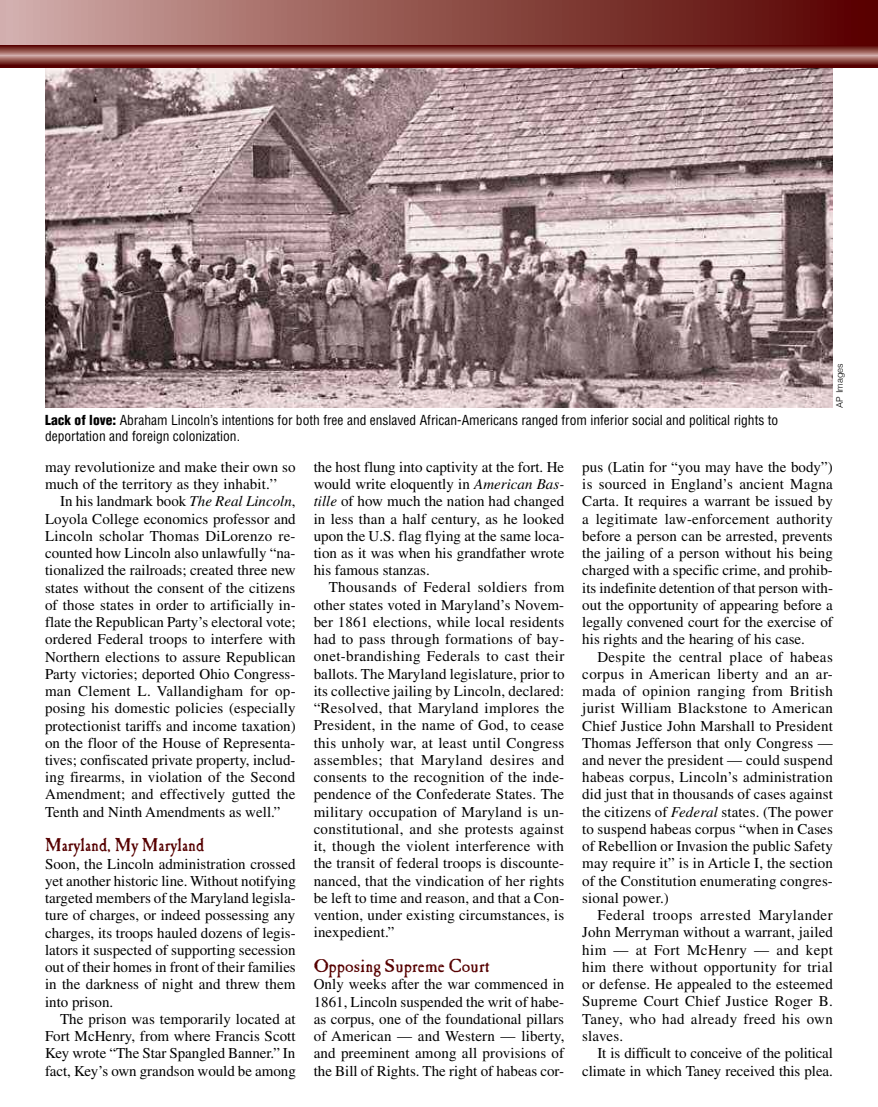
<style>
.page{position:relative;width:878px;height:1107px;background:#fff}
.page>*{position:absolute;margin:0;border:0;box-sizing:border-box;transform-origin:0 0}
.t1{font:18px "Caslon Antique";letter-spacing:.01em;color:#560000}
.t2{font:15px/17.2px "Times";color:#000;text-align:justify}
.t3{font:condensed 13.5px/15.8px "Helvetica";color:#000}
.t4{font:300 9px "Helvetica";color:#000}
.s1{font-weight:900}
.s2{font-style:italic}
</style>
<div class="page">
<img style="left:45px;top:68px;width:788px;height:340px">
<div style="left:0;top:0;width:878px;height:57px;background:linear-gradient(to right,#d1aba5,#540000)"></div>
<svg style="left:0;top:45px;width:878px;height:23px;background:#894743"></svg>
<p class="t3" style="left:45px;top:413px;width:734px"><span class="s1">Lack of love:</span> Abraham Lincoln’s intentions for both free and enslaved African-Americans ranged from inferior social and political rights to deportation and foreign colonization.</p>
<p class="t4" style="left:835px;top:408px;width:46px;rotate:-90deg">AP Images</p>
<p class="t2" style="left:45px;top:460px;width:252px">may revolutionize and make their own so much of the territory as they inhabit.’’</p>
<p class="t2" style="left:45px;top:494px;width:252px;text-indent:15px">In his landmark book <span class="s2">The Real Lincoln</span>, Loyola College economics professor and Lincoln scholar Thomas DiLorenzo re&shy;counted how Lincoln also unlawfully “na&shy;tionalized the railroads; created three new states without the consent of the citizens of those states in order to artificially in&shy;flate the Republican Party’s electoral vote; ordered Federal troops to interfere with Northern elections to assure Republican Party victories; deported Ohio Congress&shy;man Clement L. Vallandigham for op&shy;posing his domestic policies (especially protectionist tariffs and income taxation) on the floor of the House of Representa&shy;tives; confiscated private property, includ&shy;ing firearms, in violation of the Second Amendment; and effectively gutted the Tenth and Ninth Amendments as well.”</p>
<p class="t1" style="left:45px;top:838px;width:161px">Maryland, My Maryland</p>
<p class="t2" style="left:45px;top:856px;width:252px">Soon, the Lincoln administration crossed yet another historic line. Without notifying targeted members of the Maryland legisla&shy;ture of charges, or indeed possessing any charges, its troops hauled dozens of legis&shy;lators it suspected of supporting secession out of their homes in front of their families in the darkness of night and threw them into prison.</p>
<p class="t2" style="left:45px;top:1012px;width:252px;text-indent:15px">The prison was temporarily located at Fort McHenry, from where Francis Scott Key wrote “The Star Spangled Banner.” In fact, Key’s own grandson would be among</p>
<p class="t2" style="left:313px;top:460px;width:252px">the host flung into captivity at the fort. He would write eloquently in <span class="s2">American Bas&shy;tille</span> of how much the nation had changed in less than a half century, as he looked upon the U.S. flag flying at the same loca&shy;tion as it was when his grandfather wrote his famous stanzas.</p>
<p class="t2" style="left:313px;top:580px;width:252px;text-indent:15px">Thousands of Federal soldiers from other states voted in Maryland’s Novem&shy;ber 1861 elections, while local residents had to pass through formations of bay&shy;onet-brandishing Federals to cast their ballots. The Maryland legislature, prior to its collective jailing by Lincoln, declared: “Resolved, that Maryland implores the President, in the name of God, to cease this unholy war, at least until Congress assembles; that Maryland desires and consents to the recognition of the inde&shy;pendence of the Confederate States. The military occupation of Maryland is un&shy;constitutional, and she protests against it, though the violent interference with the transit of federal troops is discounte&shy;nanced, that the vindication of her rights be left to time and reason, and that a Con&shy;vention, under existing circumstances, is inexpedient.”</p>
<p class="t1" style="left:314px;top:959px;width:177px">Opposing Supreme Court</p>
<p class="t2" style="left:314px;top:977px;width:252px">Only weeks after the war commenced in 1861, Lincoln suspended the writ of habe&shy;as corpus, one of the foundational pillars of American — and Western — liberty, and preeminent among all provisions of the Bill of Rights. The right of habeas cor-</p>
<p class="t2" style="left:582px;top:460px;width:252px">pus (Latin for “you may have the body”) is sourced in England’s ancient Magna Carta. It requires a warrant be issued by a legitimate law-enforcement authority before a person can be arrested, prevents the jailing of a person without his being charged with a specific crime, and prohib&shy;its indefinite detention of that person with&shy;out the opportunity of appearing before a legally convened court for the exercise of his rights and the hearing of his case.</p>
<p class="t2" style="left:582px;top:649px;width:252px;text-indent:15px">Despite the central place of habeas corpus in American liberty and an ar&shy;mada of opinion ranging from British jurist William Blackstone to American Chief Justice John Marshall to President Thomas Jefferson that only Congress — and never the president — could suspend habeas corpus, Lincoln’s administration did just that in thousands of cases against the citizens of <span class="s2">Federal</span> states. (The power to suspend habeas corpus “when in Cases of Rebellion or Invasion the public Safety may require it” is in Article I, the section of the Constitution enumerating congres&shy;sional power.)</p>
<p class="t2" style="left:582px;top:908px;width:252px;text-indent:15px">Federal troops arrested Marylander John Merryman without a warrant, jailed him — at Fort McHenry — and kept him there without opportunity for trial or defense. He appealed to the esteemed Supreme Court Chief Justice Roger B.<br>Taney, who had already freed his own slaves.</p>
<p class="t2" style="left:582px;top:1046px;width:252px;text-align:right">It is difficult to conceive of the political climate in which Taney received this plea.</p>
</div>
